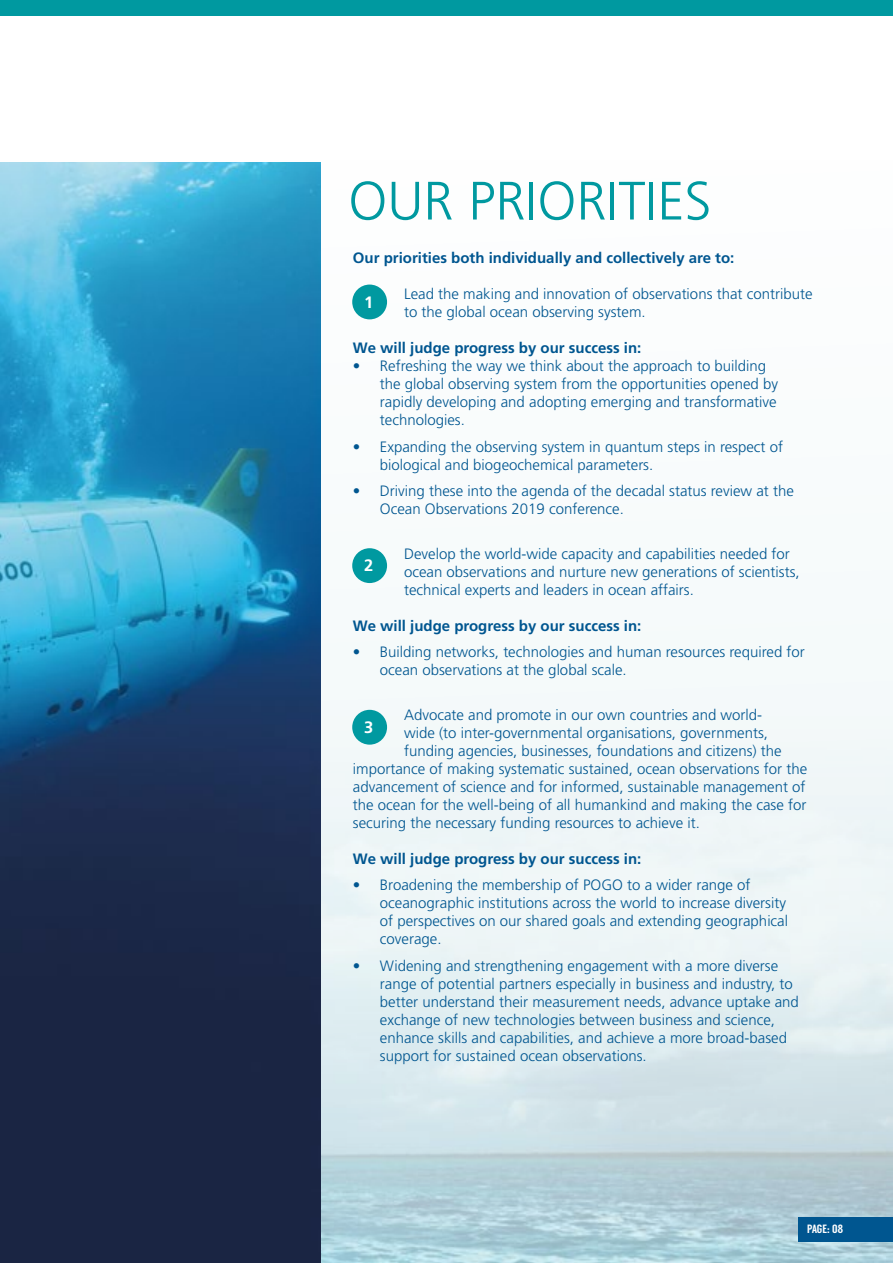
<style>
.page{position:relative;width:893px;height:1263px;background:#fff}
.page>*{position:absolute;margin:0;border:0;box-sizing:border-box;transform-origin:0 0}
.t1{font:300 54px "Frutiger";color:#0099a0}
.t2{font:700 16.5px "Frutiger";color:#fff}
.t3{font:300 15px/18px "Frutiger";color:#005690}
.t4{font:700 15px "Frutiger";color:#005690}
.t5{font:12px "Langdon";letter-spacing:-.015em;color:#fff}
</style>
<div class="page">
<img style="left:320px;top:316px;width:573px;height:947px">
<img style="left:0;top:162px;width:320px;height:1101px">
<div style="left:352px;top:285px;width:35px;height:34px;background:#0099a0;border-radius:50%"></div>
<div style="left:352px;top:548px;width:35px;height:35px;background:#0099a0;border-radius:50%"></div>
<div style="left:352px;top:710px;width:35px;height:35px;background:#0099a0;border-radius:50%"></div>
<div style="left:798px;top:1217px;width:95px;height:25px;background:#005690"></div>
<div style="left:0;top:0;width:893px;height:16px;background:#0099a0"></div>
<p class="t1" style="left:348px;top:170px;width:365px">OUR PRIORITIES</p>
<p class="t4" style="left:353px;top:249px;width:383px">Our priorities both individually and collectively are to:</p>
<p class="t3" style="left:404px;top:285px;width:410px">Lead the making and innovation of observations that contribute to the global ocean observing system.</p>
<p class="t4" style="left:353px;top:339px;width:290px">We will judge progress by our success in:</p>
<p class="t3" style="left:380px;top:357px;width:400px;text-indent:-27px">• Refreshing the way we think about the approach to building the global observing system from the opportunities opened by rapidly developing and adopting emerging and transformative technologies.</p>
<p class="t3" style="left:380px;top:438px;width:405px;text-indent:-27px">• Expanding the observing system in quantum steps in respect of biological and biogeochemical parameters.</p>
<p class="t3" style="left:380px;top:482px;width:415px;text-indent:-27px">• Driving these into the agenda of the decadal status review at the<br>Ocean Observations 2019 conference.</p>
<p class="t3" style="left:404px;top:545px;width:397px">Develop the world-wide capacity and capabilities needed for ocean observations and nurture new generations of scientists, technical experts and leaders in ocean affairs.</p>
<p class="t4" style="left:353px;top:617px;width:290px">We will judge progress by our success in:</p>
<p class="t3" style="left:380px;top:643px;width:426px;text-indent:-27px">• Building networks, technologies and human resources required for ocean observations at the global scale.</p>
<p class="t3" style="left:404px;top:706px;width:360px">Advocate and promote in our own countries and world-</p>
<p class="t3" style="left:404px;top:724px;width:365px">wide (to inter-governmental organisations, governments,</p>
<p class="t3" style="left:404px;top:742px;width:379px">funding agencies, businesses, foundations and citizens) the</p>
<p class="t3" style="left:353px;top:760px;width:456px">importance of making systematic sustained, ocean observations for the</p>
<p class="t3" style="left:353px;top:778px;width:454px">advancement of science and for informed, sustainable management of</p>
<p class="t3" style="left:353px;top:796px;width:455px">the ocean for the well-being of all humankind and making the case for</p>
<p class="t3" style="left:353px;top:814px;width:348px">securing the necessary funding resources to achieve it.</p>
<p class="t4" style="left:353px;top:850px;width:290px">We will judge progress by our success in:</p>
<p class="t3" style="left:380px;top:876px;width:410px;text-indent:-27px">• Broadening the membership of POGO to a wider range of oceanographic institutions across the world to increase diversity of perspectives on our shared goals and extending geographical coverage.</p>
<p class="t3" style="left:380px;top:957px;width:420px;text-indent:-27px">• Widening and strengthening engagement with a more diverse range of potential partners especially in business and industry, to better understand their measurement needs, advance uptake and exchange of new technologies between business and science, enhance skills and capabilities, and achieve a more broad-based support for sustained ocean observations.</p>
<p class="t2" style="left:364px;top:292px;width:11px">1</p>
<p class="t2" style="left:364px;top:556px;width:11px">2</p>
<p class="t2" style="left:364px;top:717px;width:11px">3</p>
<p class="t5" style="left:807px;top:1222px;width:38px">PAGE: 08</p>
</div>
